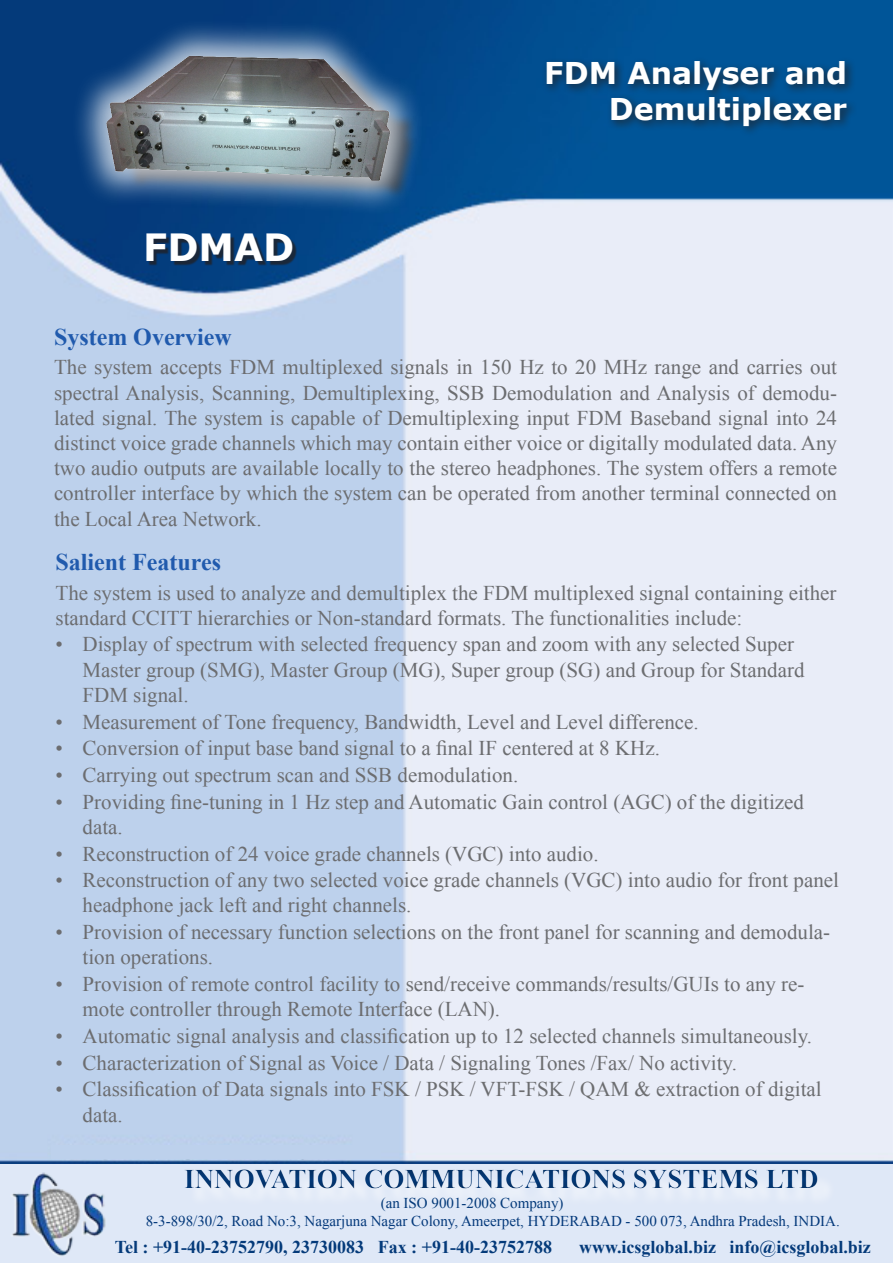
<style>
.page{position:relative;width:893px;height:1263px;background:#fff}
.page>*{position:absolute;margin:0;border:0;box-sizing:border-box;transform-origin:0 0}
.t1{font:700 37.5px "Verdana";color:#fff}
.t2{font:700 30px/36px "Verdana";color:#fff;text-align:right}
.t3{font:700 27px "Times New Roman";color:#043a7a}
.t4{font:700 24px "Times New Roman";color:#205aad}
.t5{font:21px/25.2px "Times New Roman";color:#6c6d70}
.t6{font:700 18px "Times New Roman";color:#043a7a}
.t7{font:15px "Times New Roman";color:#04397b}
.t8{font:15px "Times New Roman";color:#043a7a}
</style>
<div class="page">
<img style="left:0;top:0;width:893px;height:1263px">
<div style="left:51px;top:1145px;width:330px;height:14px;background:#bdd1ec"></div>
<div style="left:1px;top:1165px;width:892px;height:98px;background:#dfe8f7"></div>
<img style="left:12px;top:1172px;width:94px;height:84px">
<div style="left:171px;top:1160px;width:661px;height:38px;background:#231f20;opacity:.5"></div>
<div style="left:148px;top:236px;width:149px;height:29px;background:#231f20;opacity:.75"></div>
<div style="left:542px;top:57px;width:316px;height:81px;background:#231f20;opacity:.75"></div>
<div style="left:67px;top:16px;width:355px;height:198px;background:#fff;opacity:.75"></div>
<img style="left:106px;top:55px;width:297px;height:130px">
<p class="t1" style="left:143px;top:224px;width:153px">FDMAD</p>
<p class="t2" style="left:544px;top:55px;width:304px">FDM Analyser and<br>Demultiplexer</p>
<p class="t4" style="left:54px;top:320px;width:179px">System Overview</p>
<p class="t5" style="left:54px;top:354px;width:785px;text-align:justify">The system accepts FDM multiplexed signals in 150 Hz to 20 MHz range and carries out spectral Analysis, Scanning, Demultiplexing, SSB Demodulation and Analysis of demodu&shy;lated signal. The system is capable of Demultiplexing input FDM Baseband signal into 24 distinct voice grade channels which may contain either voice or digitally modulated data. Any two audio outputs are available locally to the stereo headphones. The system offers a remote controller interface by which the system can be operated from another terminal connected on the Local Area Network.</p>
<p class="t4" style="left:56px;top:545px;width:167px">Salient Features</p>
<p class="t5" style="left:56px;top:580px;width:783px">The system is used to analyze and demultiplex the FDM multiplexed signal containing either standard CCITT hierarchies or Non-standard formats. The functionalities include:</p>
<p class="t5" style="left:82px;top:631px;width:724px;text-indent:-27px">• Display of spectrum with selected frequency span and zoom with any selected Super<br>Master group (SMG), Master Group (MG), Super group (SG) and Group for Standard<br>FDM signal.</p>
<p class="t5" style="left:56px;top:709px;width:645px">• Measurement of Tone frequency, Bandwidth, Level and Level difference.</p>
<p class="t5" style="left:56px;top:735px;width:606px">• Conversion of input base band signal to a final IF centered at 8 KHz.</p>
<p class="t5" style="left:56px;top:762px;width:464px">• Carrying out spectrum scan and SSB demodulation.</p>
<p class="t5" style="left:82px;top:789px;width:723px;text-indent:-27px">• Providing fine-tuning in 1 Hz step and Automatic Gain control (AGC) of the digitized data.</p>
<p class="t5" style="left:56px;top:841px;width:545px">• Reconstruction of 24 voice grade channels (VGC) into audio.</p>
<p class="t5" style="left:82px;top:867px;width:758px;text-indent:-27px">• Reconstruction of any two selected voice grade channels (VGC) into audio for front panel headphone jack left and right channels.</p>
<p class="t5" style="left:82px;top:919px;width:749px;text-indent:-27px">• Provision of necessary function selections on the front panel for scanning and demodula&shy;tion operations.</p>
<p class="t5" style="left:82px;top:971px;width:723px;text-indent:-27px">• Provision of remote control facility to send/receive commands/results/GUIs to any re&shy;mote controller through Remote Interface (LAN).</p>
<p class="t5" style="left:56px;top:1023px;width:758px">• Automatic signal analysis and classification up to 12 selected channels simultaneously.</p>
<p class="t5" style="left:56px;top:1050px;width:683px">• Characterization of Signal as Voice / Data / Signaling Tones /Fax/ No activity.</p>
<p class="t5" style="left:82px;top:1076px;width:741px;text-indent:-27px">• Classification of Data signals into FSK / PSK / VFT-FSK / QAM &amp; extraction of digital data.</p>
<p class="t3" style="left:184px;top:1161px;width:636px">INNOVATION COMMUNICATIONS SYSTEMS LTD</p>
<p class="t8" style="left:381px;top:1193px;width:184px">(an ISO 9001-2008 Company)</p>
<p class="t7" style="left:146px;top:1211px;width:695px">8-3-898/30/2, Road No:3, Nagarjuna Nagar Colony, Ameerpet, HYDERABAD - 500 073, Andhra Pradesh, INDIA.</p>
<p class="t6" style="left:115px;top:1234px;width:439px">Tel : +91-40-23752790, 23730083 Fax : +91-40-23752788</p>
<p class="t6" style="left:579px;top:1234px;width:293px">www.icsglobal.biz info@icsglobal.biz</p>
</div>
